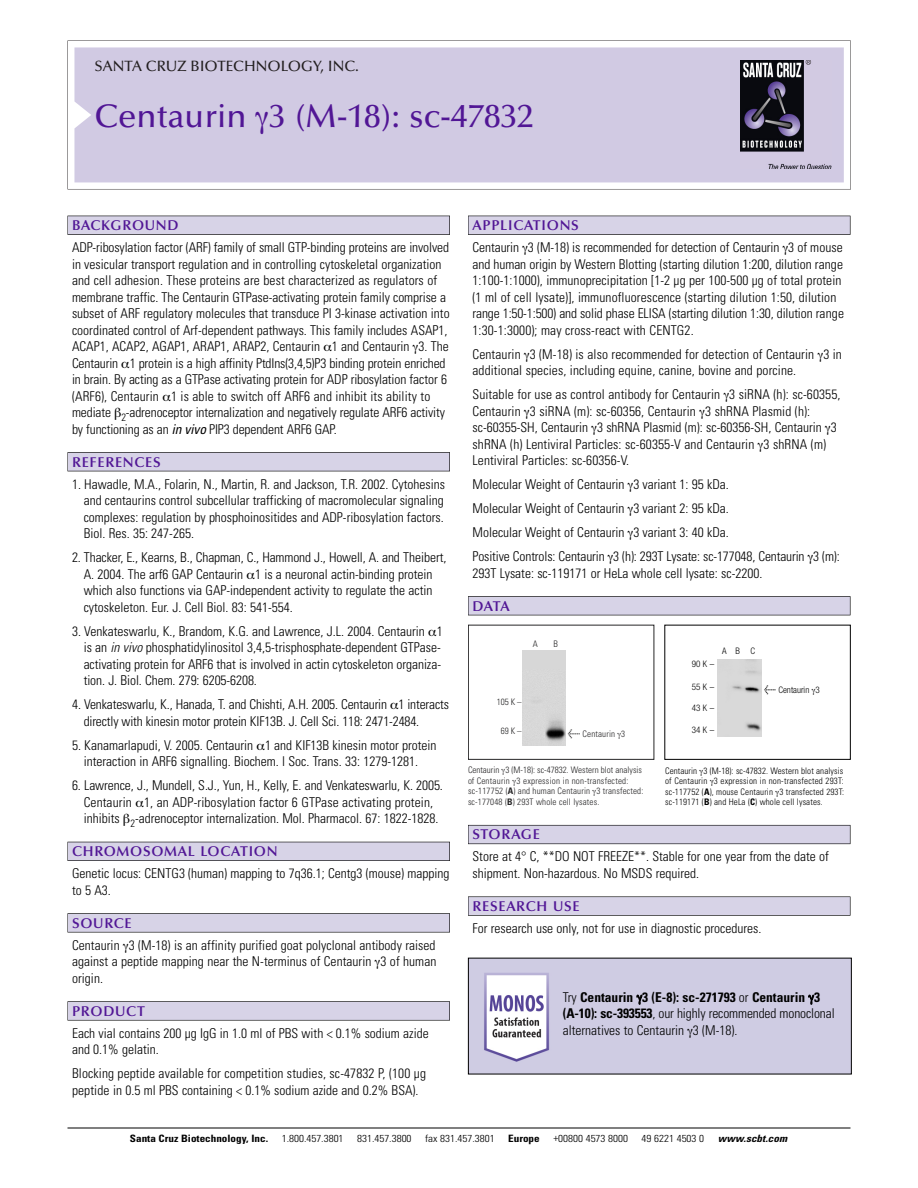
<style>
.page{position:relative;width:918px;height:1188px;background:#fff}
.page>*{position:absolute;margin:0;border:0;box-sizing:border-box;transform-origin:0 0}
.t1{font:500 33px "Optima";color:#511695}
.t2{font:500 15px "Optima";color:#231f20}
.t3{font:600 14.25px "Optima";letter-spacing:.05em;color:#511695}
.t4{font:300 condensed 13.5px/16.5px "Univers";color:#000}
.t5{font:300 condensed 10.2px "Univers";color:#000;scale:1.1 1}
.t6{font:700 condensed 10.2px "Univers";color:#000;scale:1.1 1}
.t7{font:italic 700 condensed 10.2px "Univers";letter-spacing:.005em;color:#000;scale:1.1 1}
.t8{font:9px/10.5px "Univers Condensed Light+ZMBIKN";letter-spacing:.015em;color:#272627}
.t9{font:300 condensed 9px/10.5px "Univers";letter-spacing:.015em;color:#000;text-align:justify}
.t10{font:300 condensed 9px "Helvetica Neue";letter-spacing:.005em;color:#000}
.s1{font-weight:400;font-style:italic}
.s2{font-style:italic}
.s3{font-family:"Meta Plus Book Roman+FGXAEC";font-size:10.5px}
.s4{font-family:"Univers Condensed Bold+ZFEMRE"}
.s5{font-family:"Meta Plus";font-weight:400;font-stretch:normal;font-size:10.5px}
.s6{font-weight:700}
</style>
<div class="page">
<svg style="left:68px;top:40px;width:783px;height:149px"></svg>
<div style="left:74px;top:47px;width:770px;height:135px;background:#d1cae3"></div>
<img style="left:741px;top:60px;width:90px;height:108px">
<div style="left:68px;top:216px;width:382px;height:19px;background:#525155"></div>
<div style="left:68px;top:216px;width:381px;height:18px;background:#d7d3e7"></div>
<div style="left:68px;top:452px;width:382px;height:19px;background:#525155"></div>
<div style="left:68px;top:453px;width:381px;height:18px;background:#d7d3e7"></div>
<div style="left:68px;top:842px;width:382px;height:19px;background:#525158"></div>
<div style="left:68px;top:842px;width:381px;height:18px;background:#d7d3e7"></div>
<div style="left:68px;top:913px;width:382px;height:19px;background:#575759"></div>
<div style="left:68px;top:914px;width:381px;height:18px;background:#d7d3e7"></div>
<svg style="left:68px;top:1001px;width:382px;height:20px"></svg>
<div style="left:68px;top:1002px;width:381px;height:18px;background:#d7d3e7"></div>
<div style="left:468px;top:216px;width:382px;height:19px;background:#525155"></div>
<div style="left:468px;top:216px;width:382px;height:18px;background:#d7d3e7"></div>
<div style="left:468px;top:596px;width:382px;height:19px;background:#525155"></div>
<div style="left:468px;top:597px;width:382px;height:18px;background:#d7d3e7"></div>
<div style="left:468px;top:825px;width:382px;height:19px;background:#66646d"></div>
<div style="left:468px;top:826px;width:382px;height:18px;background:#d7d3e7"></div>
<svg style="left:468px;top:896px;width:382px;height:20px"></svg>
<div style="left:468px;top:897px;width:382px;height:18px;background:#d7d3e7"></div>
<hr style="left:68px;top:1128px;width:782px;height:1px;background:#000">
<div style="left:664px;top:625px;width:187px;height:135px;border:1px solid #000"></div>
<img style="left:717px;top:659px;width:44px;height:78px">
<div style="left:468px;top:625px;width:186px;height:135px;border:1px solid #272627"></div>
<img style="left:523px;top:650px;width:43px;height:95px">
<img style="left:470px;top:960px;width:380px;height:112px">
<svg style="left:256px;top:112px;width:12px;height:22px"></svg>
<svg style="left:637px;top:995px;width:5px;height:9px"></svg>
<svg style="left:809px;top:995px;width:5px;height:9px"></svg>
<svg style="left:687px;top:1028px;width:5px;height:10px"></svg>
<p class="t2" style="left:94px;top:61px;width:266px">SANTA CRUZ BIOTECHNOLOGY, INC.</p>
<h1 class="t1" style="left:94px;top:103px;width:441px">Centaurin 3 (M-18): sc-47832</h1>
<p class="t3" style="left:72px;top:219px;width:108px">BACKGROUND</p>
<p class="t4" style="left:72px;top:240px;width:379px">ADP-ribosylation factor (ARF) family of small GTP-binding proteins are involved in vesicular transport regulation and in controlling cytoskeletal organization and cell adhesion. These proteins are best characterized as regulators of membrane traffic. The Centaurin GTPase-activating protein family comprise a subset of ARF regulatory molecules that transduce PI 3-kinase activation into coordinated control of Arf-dependent pathways. This family includes ASAP1, ACAP1, ACAP2, AGAP1, ARAP1, ARAP2, Centaurin 1 and Centaurin 3. The Centaurin 1 protein is a high affinity PtdIns(3,4,5)P3 binding protein enriched in brain. By acting as a GTPase activating protein for ADP ribosylation factor 6 (ARF6), Centaurin 1 is able to switch off ARF6 and inhibit its ability to mediate <sub>2</sub>-adrenoceptor internalization and negatively regulate ARF6 activity by functioning as an <span class="s1">in vivo</span> PIP3 dependent ARF6 GAP.</p>
<p class="t3" style="left:72px;top:456px;width:90px">REFERENCES</p>
<p class="t4" style="left:84px;top:477px;width:363px;text-align:justify;text-indent:-12px">1. Hawadle, M.A., Folarin, N., Martin, R. and Jackson, T.R. 2002. Cytohesins and centaurins control subcellular trafficking of macromolecular signaling complexes: regulation by phosphoinositides and ADP-ribosylation factors.<br>Biol. Res. 35: 247-265.</p>
<p class="t4" style="left:84px;top:550px;width:364px;text-indent:-12px">2. Thacker, E., Kearns, B., Chapman, C., Hammond J., Howell, A. and Theibert, A. 2004. The arf6 GAP Centaurin 1 is a neuronal actin-binding protein which also functions via GAP-independent activity to regulate the actin cytoskeleton. Eur. J. Cell Biol. 83: 541-554.</p>
<p class="t4" style="left:84px;top:624px;width:361px;text-indent:-12px">3. Venkateswarlu, K., Brandom, K.G. and Lawrence, J.L. 2004. Centaurin 1 is an <span class="s2">in vivo</span> phosphatidylinositol 3,4,5-trisphosphate-dependent GTPase&shy;activating protein for ARF6 that is involved in actin cytoskeleton organiza&shy;tion. J. Biol. Chem. 279: 6205-6208.</p>
<p class="t4" style="left:84px;top:697px;width:367px;text-indent:-12px">4. Venkateswarlu, K., Hanada, T. and Chishti, A.H. 2005. Centaurin 1 interacts directly with kinesin motor protein KIF13B. J. Cell Sci. 118: 2471-2484.</p>
<p class="t4" style="left:72px;top:738px;width:366px;text-align:center">5. Kanamarlapudi, V. 2005. Centaurin 1 and KIF13B kinesin motor protein interaction in ARF6 signalling. Biochem. l Soc. Trans. 33: 1279-1281.</p>
<p class="t4" style="left:72px;top:778px;width:372px;text-align:center">6. Lawrence, J., Mundell, S.J., Yun, H., Kelly, E. and Venkateswarlu, K. 2005.<br>Centaurin 1, an ADP-ribosylation factor 6 GTPase activating protein, inhibits <sub>2</sub>-adrenoceptor internalization. Mol. Pharmacol. 67: 1822-1828.</p>
<p class="t3" style="left:72px;top:846px;width:207px">CHROMOSOMAL LOCATION</p>
<p class="t4" style="left:72px;top:866px;width:379px">Genetic locus: CENTG3 (human) mapping to 7q36.1; Centg3 (mouse) mapping to 5 A3.</p>
<p class="t3" style="left:72px;top:917px;width:61px">SOURCE</p>
<p class="t4" style="left:72px;top:938px;width:366px;text-align:justify">Centaurin 3 (M-18) is an affinity purified goat polyclonal antibody raised against a peptide mapping near the N-terminus of Centaurin 3 of human origin.</p>
<p class="t3" style="left:72px;top:1005px;width:74px">PRODUCT</p>
<p class="t4" style="left:72px;top:1026px;width:358px">Each vial contains 200 µg IgG in 1.0 ml of PBS with &lt; 0.1% sodium azide and 0.1% gelatin.</p>
<p class="t4" style="left:72px;top:1066px;width:356px">Blocking peptide available for competition studies, sc-47832 P, (100 µg peptide in 0.5 ml PBS containing &lt; 0.1% sodium azide and 0.2% BSA).</p>
<p class="t3" style="left:473px;top:219px;width:108px">APPLICATIONS</p>
<p class="t4" style="left:473px;top:240px;width:373px">Centaurin 3 (M-18) is recommended for detection of Centaurin 3 of mouse and human origin by Western Blotting (starting dilution 1:200, dilution range 1:100-1:1000), immunoprecipitation [1-2 µg per 100-500 µg of total protein (1 ml of cell lysate)], immunofluorescence (starting dilution 1:50, dilution range 1:50-1:500) and solid phase ELISA (starting dilution 1:30, dilution range 1:30-1:3000); may cross-react with CENTG2.</p>
<p class="t4" style="left:473px;top:347px;width:371px">Centaurin 3 (M-18) is also recommended for detection of Centaurin 3 in additional species, including equine, canine, bovine and porcine.</p>
<p class="t4" style="left:473px;top:387px;width:370px">Suitable for use as control antibody for Centaurin 3 siRNA (h): sc-60355, Centaurin 3 siRNA (m): sc-60356, Centaurin 3 shRNA Plasmid (h): sc-60355-SH, Centaurin 3 shRNA Plasmid (m): sc-60356-SH, Centaurin 3 shRNA (h) Lentiviral Particles: sc-60355-V and Centaurin 3 shRNA (m)<br>Lentiviral Particles: sc-60356-V.</p>
<p class="t4" style="left:473px;top:473px;width:369px;line-height:24px">Molecular Weight of Centaurin 3 variant 1: 95 kDa.<br>Molecular Weight of Centaurin 3 variant 2: 95 kDa.<br>Molecular Weight of Centaurin 3 variant 3: 40 kDa.<br>Positive Controls: Centaurin 3 (h): 293T Lysate: sc-177048, Centaurin 3 (m):</p>
<p class="t4" style="left:473px;top:566px;width:291px">293T Lysate: sc-119171 or HeLa whole cell lysate: sc-2200.</p>
<p class="t3" style="left:473px;top:600px;width:39px">DATA</p>
<p class="t8" style="left:533px;top:639px;width:7px">A</p>
<p class="t8" style="left:554px;top:639px;width:6px">B</p>
<p class="t8" style="left:497px;top:697px;width:26px">105 K –</p>
<p class="t8" style="left:501px;top:726px;width:22px">69K–</p>
<p class="t8" style="left:568px;top:729px;width:59px"><span class="s3">&lt;</span> Centaurin 3</p>
<p class="t8" style="left:468px;top:766px;width:177px">Centaurin 3 (M-18): sc-47832. Western blot analysis of Centaurin 3 expression in non-transfected: sc-117752 (<span class="s4">A</span>) and human Centaurin 3 transfected: sc-177048 (<span class="s4">B</span>) 293T whole cell lysates.</p>
<p class="t10" style="left:692px;top:660px;width:24px">90K–</p>
<p class="t10" style="left:692px;top:683px;width:24px">55K–</p>
<p class="t10" style="left:692px;top:704px;width:24px">43K–</p>
<p class="t10" style="left:692px;top:727px;width:24px">34K–</p>
<p class="t10" style="left:722px;top:648px;width:35px">AB C</p>
<p class="t10" style="left:764px;top:687px;width:57px"><span class="s5">&lt;</span> Centaurin 3</p>
<p class="t9" style="left:665px;top:766px;width:181px">Centaurin 3 (M-18): sc-47832. Western blot analysis of Centaurin 3 expression in non-transfected 293T: sc-117752 (<span class="s6">A</span>), mouse Centaurin 3 transfected 293T: sc-119171 (<span class="s6">B</span>) and HeLa (<span class="s6">C</span>) whole cell lysates.</p>
<p class="t3" style="left:473px;top:829px;width:69px">STORAGE</p>
<p class="t4" style="left:473px;top:850px;width:358px">Store at 4° C, **DO NOT FREEZE**. Stable for one year from the date of shipment. Non-hazardous. No MSDS required.</p>
<p class="t3" style="left:473px;top:900px;width:109px">RESEARCH USE</p>
<p class="t4" style="left:473px;top:921px;width:290px">For research use only, not for use in diagnostic procedures.</p>
<p class="t4" style="left:563px;top:990px;width:273px">Try <span class="s6">Centaurin 3 (E-8): sc-271793</span> or <span class="s6">Centaurin 3 (A-10): sc-393553</span>, our highly recommended monoclonal alternatives to Centaurin 3 (M-18).</p>
<p class="t6" style="left:130px;top:1135px;width:127px">Santa Cruz Biotechnology, Inc.</p>
<p class="t5" style="left:282px;top:1135px;width:58px">1.800.457.3801</p>
<p class="t5" style="left:357px;top:1135px;width:51px">831.457.3800</p>
<p class="t5" style="left:425px;top:1135px;width:65px">fax 831.457.3801</p>
<p class="t6" style="left:508px;top:1135px;width:30px">Europe</p>
<p class="t5" style="left:553px;top:1135px;width:69px">+00800 4573 8000</p>
<p class="t5" style="left:642px;top:1135px;width:58px">49 6221 4503 0</p>
<p class="t7" style="left:718px;top:1135px;width:64px">www.scbt.com</p>
</div>
